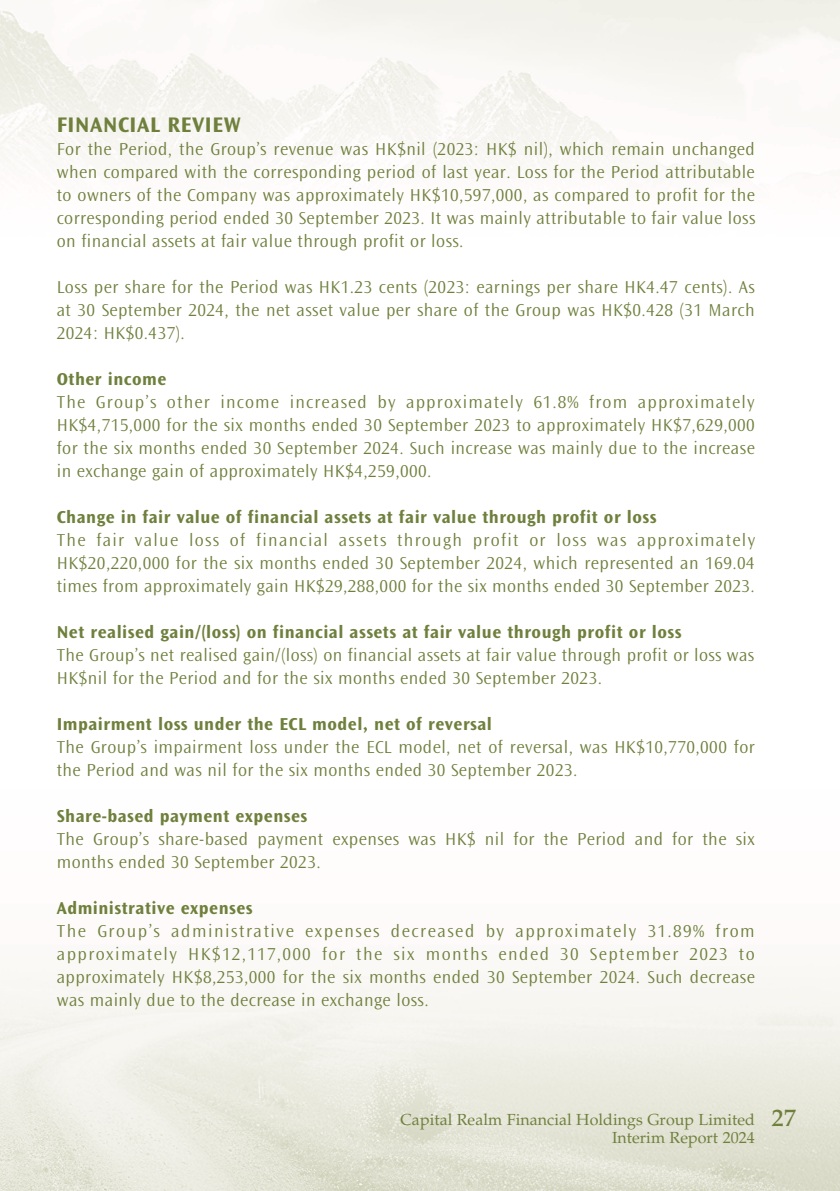
<style>
.page{position:relative;width:840px;height:1191px;background:#fff}
.page>*{position:absolute;margin:0;border:0;box-sizing:border-box;transform-origin:0 0}
.t1{font:500 24px "Palatino LT Std";color:#6f803d}
.t2{font:700 22px "Ocean Sans Std";letter-spacing:.025em;color:#6f803d}
.t3{font:300 18px/23px "Ocean Sans Std";letter-spacing:.025em;color:#6f803d;text-align:justify}
.t4{font:700 18px "Ocean Sans Std";letter-spacing:.025em;color:#6f803d}
.t5{font:16px/18px "Palatino LT Std";letter-spacing:.005em;color:#6f803d;text-align:right}
</style>
<div class="page">
<img style="left:0;top:0;width:839px;height:1191px">
<p class="t2" style="left:57px;top:112px;width:185px">FINANCIAL REVIEW</p>
<p class="t3" style="left:57px;top:137px;width:699px">For the Period, the Group’s revenue was HK$nil (2023: HK$ nil), which remain unchanged when compared with the corresponding period of last year. Loss for the Period attributable to owners of the Company was approximately HK$10,597,000, as compared to profit for the corresponding period ended 30 September 2023. It was mainly attributable to fair value loss on financial assets at fair value through profit or loss.</p>
<p class="t3" style="left:57px;top:275px;width:699px">Loss per share for the Period was HK1.23 cents (2023: earnings per share HK4.47 cents). As at 30 September 2024, the net asset value per share of the Group was HK$0.428 (31 March 2024: HK$0.437).</p>
<p class="t4" style="left:57px;top:369px;width:111px">Other income</p>
<p class="t3" style="left:57px;top:391px;width:699px">The Group’s other income increased by approximately 61.8% from approximately HK$4,715,000 for the six months ended 30 September 2023 to approximately HK$7,629,000 for the six months ended 30 September 2024. Such increase was mainly due to the increase in exchange gain of approximately HK$4,259,000.</p>
<p class="t4" style="left:57px;top:507px;width:601px">Change in fair value of financial assets at fair value through profit or loss</p>
<p class="t3" style="left:57px;top:529px;width:699px">The fair value loss of financial assets through profit or loss was approximately HK$20,220,000 for the six months ended 30 September 2024, which represented an 169.04 times from approximately gain HK$29,288,000 for the six months ended 30 September 2023.</p>
<p class="t4" style="left:57px;top:622px;width:626px">Net realised gain/(loss) on financial assets at fair value through profit or loss</p>
<p class="t3" style="left:57px;top:644px;width:698px">The Group’s net realised gain/(loss) on financial assets at fair value through profit or loss was<br>HK$nil for the Period and for the six months ended 30 September 2023.</p>
<p class="t4" style="left:57px;top:714px;width:436px">Impairment loss under the ECL model, net of reversal</p>
<p class="t3" style="left:57px;top:736px;width:699px">The Group’s impairment loss under the ECL model, net of reversal, was HK$10,770,000 for the Period and was nil for the six months ended 30 September 2023.</p>
<p class="t4" style="left:57px;top:806px;width:252px">Share-based payment expenses</p>
<p class="t3" style="left:57px;top:828px;width:699px">The Group’s share-based payment expenses was HK$ nil for the Period and for the six months ended 30 September 2023.</p>
<p class="t4" style="left:57px;top:898px;width:197px">Administrative expenses</p>
<p class="t3" style="left:57px;top:920px;width:699px">The Group’s administrative expenses decreased by approximately 31.89% from approximately HK$12,117,000 for the six months ended 30 September 2023 to approximately HK$8,253,000 for the six months ended 30 September 2024. Such decrease was mainly due to the decrease in exchange loss.</p>
<p class="t5" style="left:400px;top:1110px;width:355px">Capital Realm Financial Holdings Group Limited<br>Interim Report 2024</p>
<h1 class="t1" style="left:771px;top:1103px;width:26px">27</h1>
</div>
